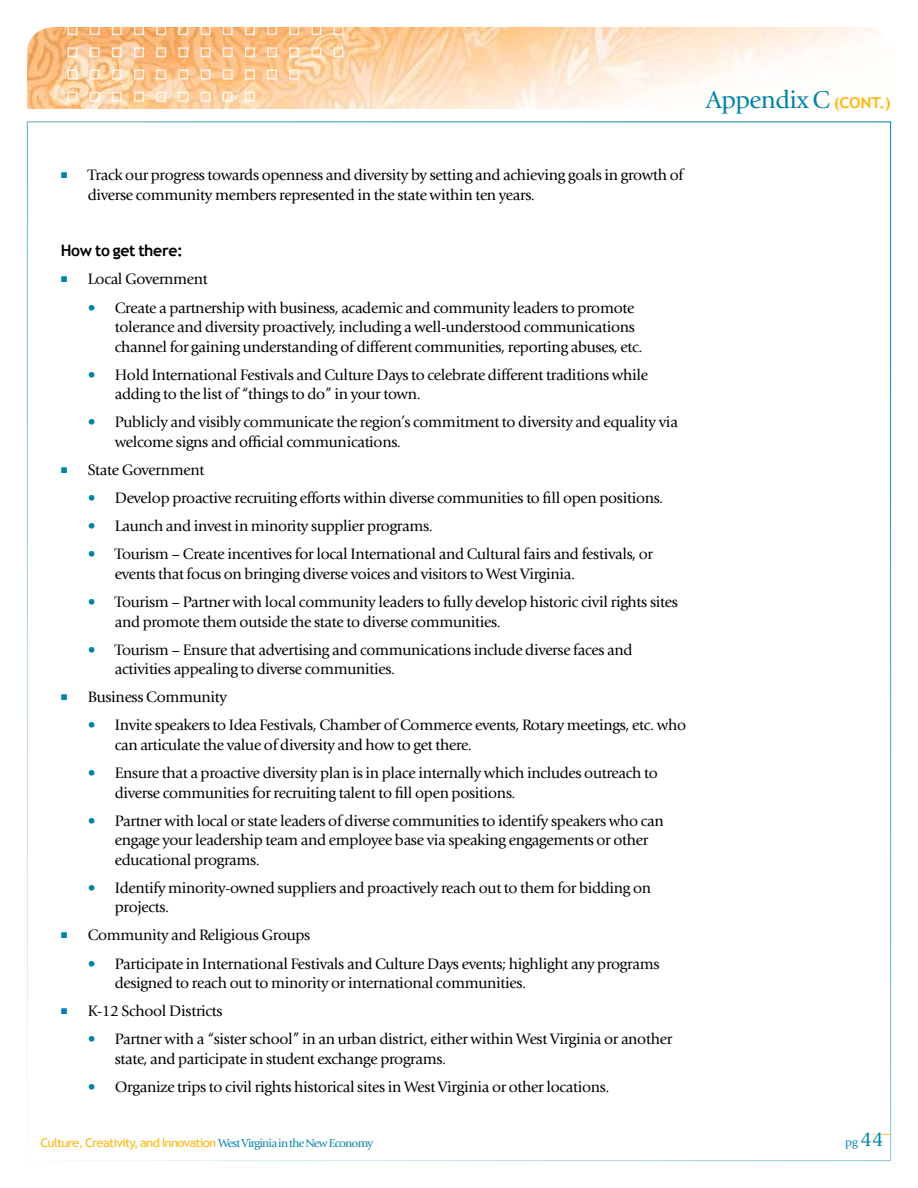
<style>
.page{position:relative;width:918px;height:1188px;background:#fff}
.page>*{position:absolute;margin:0;border:0;box-sizing:border-box;transform-origin:0 0}
.t1{font:25.5px "Giovanni";letter-spacing:-.02em;color:#0083a8}
.t2{font:15.75px/19.5px "Giovanni";letter-spacing:-.02em;color:#000}
.t3{font:700 15.75px "Trebuchet MS";letter-spacing:-.02em;color:#000}
.t4{font:12px "Trebuchet MS";letter-spacing:-.06em;color:#fdb813;scale:1.1 1}
.t5{font:12px "Giovanni";color:#0083a8}
.s1{font-family:"Trebuchet MS";font-weight:700;font-size:15px;color:#fdb813}
.s2{font-weight:900;color:#0083a8}
.s3{font-family:"Giovanni";color:#0083a8}
.s4{font-size:21px}
</style>
<div class="page">
<img style="left:27px;top:27px;width:855px;height:82px">
<svg style="left:49px;top:42px;width:138px;height:67px;background:#fac692"></svg>
<div style="left:68px;top:25px;width:10px;height:10px;border:2px solid #fff"></div>
<div style="left:90px;top:25px;width:10px;height:10px;border:2px solid #fff"></div>
<div style="left:112px;top:25px;width:10px;height:10px;border:2px solid #fff"></div>
<div style="left:134px;top:25px;width:10px;height:10px;border:2px solid #fff"></div>
<div style="left:156px;top:25px;width:10px;height:10px;border:2px solid #fff"></div>
<div style="left:178px;top:25px;width:10px;height:10px;border:2px solid #fff"></div>
<div style="left:201px;top:25px;width:10px;height:10px;border:2px solid #fff"></div>
<div style="left:223px;top:25px;width:10px;height:10px;border:2px solid #fff"></div>
<div style="left:245px;top:25px;width:10px;height:10px;border:2px solid #fff"></div>
<div style="left:267px;top:25px;width:10px;height:10px;border:2px solid #fff"></div>
<div style="left:289px;top:25px;width:10px;height:10px;border:2px solid #fff"></div>
<div style="left:311px;top:25px;width:10px;height:10px;border:2px solid #fff"></div>
<div style="left:334px;top:25px;width:10px;height:10px;border:2px solid #fff"></div>
<div style="left:68px;top:47px;width:10px;height:10px;border:2px solid #fff"></div>
<div style="left:90px;top:47px;width:10px;height:10px;border:2px solid #fff"></div>
<div style="left:112px;top:47px;width:10px;height:10px;border:2px solid #fff"></div>
<div style="left:134px;top:47px;width:10px;height:10px;border:2px solid #fff"></div>
<div style="left:156px;top:47px;width:10px;height:10px;border:2px solid #fff"></div>
<div style="left:178px;top:47px;width:10px;height:10px;border:2px solid #fff"></div>
<div style="left:201px;top:47px;width:10px;height:10px;border:2px solid #fff"></div>
<div style="left:223px;top:47px;width:10px;height:10px;border:2px solid #fff"></div>
<div style="left:245px;top:47px;width:10px;height:10px;border:2px solid #fff"></div>
<div style="left:267px;top:47px;width:10px;height:10px;border:2px solid #fff"></div>
<div style="left:289px;top:47px;width:10px;height:10px;border:2px solid #fff"></div>
<div style="left:311px;top:47px;width:10px;height:10px;border:2px solid #fff"></div>
<div style="left:334px;top:47px;width:10px;height:10px;border:2px solid #fff"></div>
<div style="left:68px;top:70px;width:10px;height:10px;border:2px solid #fff"></div>
<div style="left:90px;top:70px;width:10px;height:10px;border:2px solid #fff"></div>
<div style="left:112px;top:70px;width:10px;height:10px;border:2px solid #fff"></div>
<div style="left:134px;top:70px;width:10px;height:10px;border:2px solid #fff"></div>
<div style="left:156px;top:70px;width:10px;height:10px;border:2px solid #fff"></div>
<div style="left:178px;top:70px;width:10px;height:10px;border:2px solid #fff"></div>
<div style="left:201px;top:70px;width:10px;height:10px;border:2px solid #fff"></div>
<div style="left:223px;top:70px;width:10px;height:10px;border:2px solid #fff"></div>
<div style="left:245px;top:70px;width:10px;height:10px;border:2px solid #fff"></div>
<div style="left:267px;top:70px;width:10px;height:10px;border:2px solid #fff"></div>
<div style="left:289px;top:70px;width:10px;height:10px;border:2px solid #fff"></div>
<div style="left:68px;top:92px;width:10px;height:10px;border:2px solid #fff"></div>
<div style="left:90px;top:92px;width:10px;height:10px;border:2px solid #fff"></div>
<div style="left:112px;top:92px;width:10px;height:10px;border:2px solid #fff"></div>
<div style="left:134px;top:92px;width:10px;height:10px;border:2px solid #fff"></div>
<div style="left:156px;top:92px;width:10px;height:10px;border:2px solid #fff"></div>
<div style="left:178px;top:92px;width:10px;height:10px;border:2px solid #fff"></div>
<div style="left:201px;top:92px;width:10px;height:10px;border:2px solid #fff"></div>
<div style="left:223px;top:92px;width:10px;height:10px;border:2px solid #fff"></div>
<div style="left:245px;top:92px;width:10px;height:10px;border:2px solid #fff"></div>
<h1 class="t1" style="left:706px;top:86px;width:187px">Appendix C <span class="s1">(cont.)</span></h1>
<p class="t2" style="left:88px;top:166px;width:597px">Track our progress towards openness and diversity by setting and achieving goals in growth of diverse community members represented in the state within ten years.</p>
<p class="t3" style="left:61px;top:241px;width:124px">How to get there:</p>
<p class="t2" style="left:88px;top:270px;width:122px">Local Government</p>
<p class="t2" style="left:115px;top:298px;width:529px;text-indent:-27px"><span class="s2">•</span> Create a partnership with business, academic and community leaders to promote tolerance and diversity proactively, including a well-understood communications channel for gaining understanding of different communities, reporting abuses, etc.</p>
<p class="t2" style="left:115px;top:365px;width:535px;text-indent:-27px"><span class="s2">•</span> Hold International Festivals and Culture Days to celebrate different traditions while adding to the list of “things to do” in your town.</p>
<p class="t2" style="left:115px;top:413px;width:565px;text-indent:-27px"><span class="s2">•</span> Publicly and visibly communicate the region’s commitment to diversity and equality via welcome signs and official communications.</p>
<p class="t2" style="left:88px;top:460px;width:118px">State Government</p>
<p class="t2" style="left:88px;top:488px;width:577px"><span class="s2">•</span> Develop proactive recruiting efforts within diverse communities to fill open positions.</p>
<p class="t2" style="left:88px;top:516px;width:347px"><span class="s2">•</span> Launch and invest in minority supplier programs.</p>
<p class="t2" style="left:115px;top:545px;width:540px;text-indent:-27px"><span class="s2">•</span> Tourism – Create incentives for local International and Cultural fairs and festivals, or events that focus on bringing diverse voices and visitors to West Virginia.</p>
<p class="t2" style="left:115px;top:592px;width:565px;text-indent:-27px"><span class="s2">•</span> Tourism – Partner with local community leaders to fully develop historic civil rights sites and promote them outside the state to diverse communities.</p>
<p class="t2" style="left:115px;top:640px;width:519px;text-indent:-27px"><span class="s2">•</span> Tourism – Ensure that advertising and communications include diverse faces and activities appealing to diverse communities.</p>
<p class="t2" style="left:88px;top:688px;width:141px">Business Community</p>
<p class="t2" style="left:115px;top:716px;width:573px;text-indent:-27px"><span class="s2">•</span> Invite speakers to Idea Festivals, Chamber of Commerce events, Rotary meetings, etc. who can articulate the value of diversity and how to get there.</p>
<p class="t2" style="left:115px;top:763px;width:545px;text-indent:-27px"><span class="s2">•</span> Ensure that a proactive diversity plan is in place internally which includes outreach to diverse communities for recruiting talent to fill open positions.</p>
<p class="t2" style="left:115px;top:811px;width:551px;text-indent:-27px"><span class="s2">•</span> Partner with local or state leaders of diverse communities to identify speakers who can engage your leadership team and employee base via speaking engagements or other educational programs.</p>
<p class="t2" style="left:115px;top:878px;width:538px;text-indent:-27px"><span class="s2">•</span> Identify minority-owned suppliers and proactively reach out to them for bidding on projects.</p>
<p class="t2" style="left:88px;top:926px;width:224px">Community and Religious Groups</p>
<p class="t2" style="left:115px;top:954px;width:546px;text-indent:-27px"><span class="s2">•</span> Participate in International Festivals and Culture Days events; highlight any programs designed to reach out to minority or international communities.</p>
<p class="t2" style="left:88px;top:1002px;width:137px">K-12 School Districts</p>
<p class="t2" style="left:115px;top:1030px;width:559px;text-indent:-27px"><span class="s2">•</span> Partner with a “sister school” in an urban district, either within West Virginia or another state, and participate in student exchange programs.</p>
<p class="t2" style="left:88px;top:1077px;width:523px"><span class="s2">•</span> Organize trips to civil rights historical sites in West Virginia or other locations.</p>
<p class="t4" style="left:40px;top:1135px;width:304px">Culture, Creativity, and I nnovation <span class="s3">West Virginia in the New Economy</span></p>
<p class="t5" style="left:845px;top:1135px;width:40px">pg <span class="s4">44</span></p>
</div>
